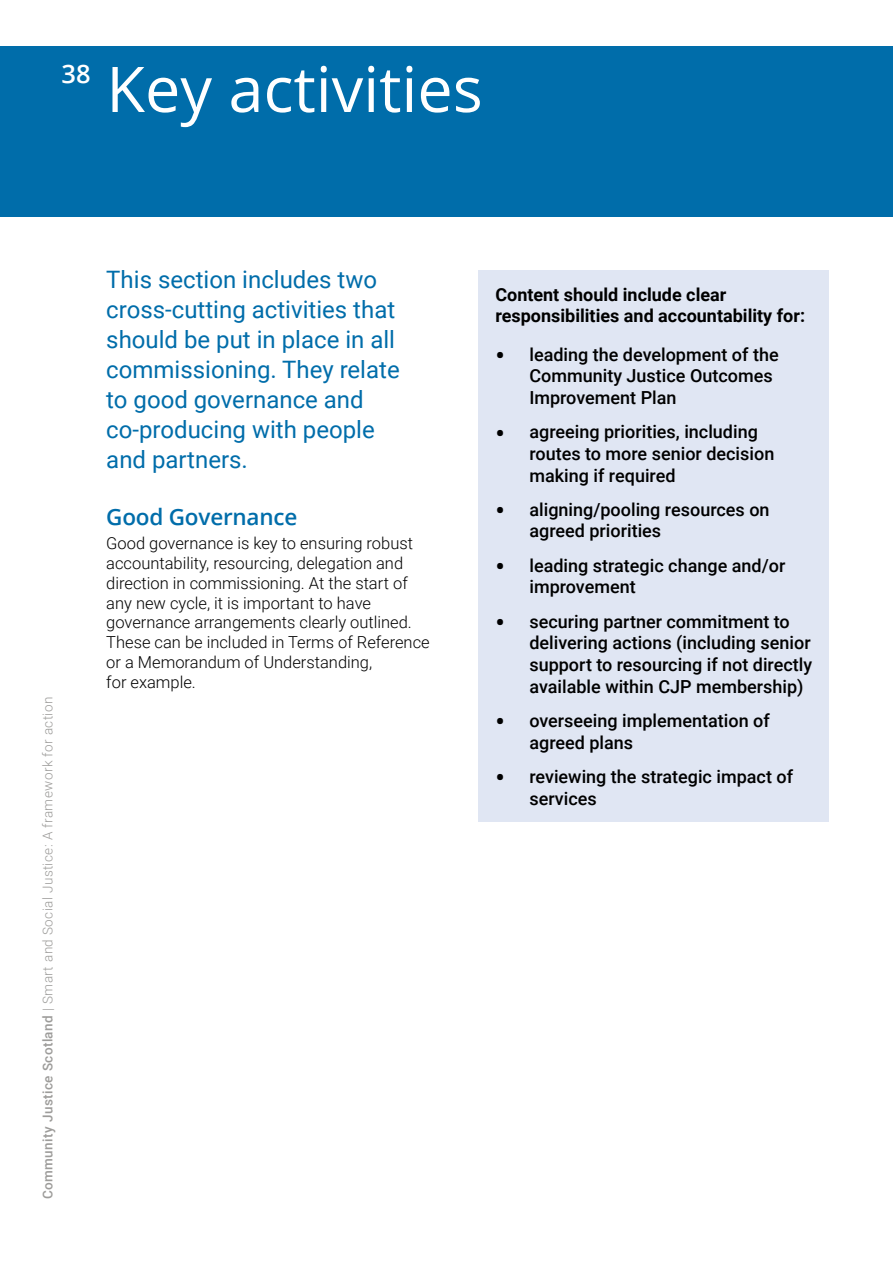
<style>
.page{position:relative;width:893px;height:1263px;background:#fff}
.page>*{position:absolute;margin:0;border:0;box-sizing:border-box;transform-origin:0 0}
.t1{font:63px "Open Sans";color:#fff}
.t2{font:600 25.5px "Open Sans";color:#fff}
.t3{font:24px/30px "Roboto";color:#006daa}
.t4{font:600 22.5px "Open Sans";letter-spacing:-.01em;color:#006daa}
.t5{font:500 18px/21.6px "Roboto";color:#000}
.t6{font:700 18px/21.6px "Roboto";color:#000}
.t7{font:300 16.5px/19.8px "Roboto";color:#000}
.t8{font:300 13.5px "Roboto";letter-spacing:.03em;color:#9d9c9a}
.s1{font-weight:500}
.s2{font-size:27px}
</style>
<div class="page">
<div style="left:0;top:46px;width:893px;height:170px;background:#006daa"></div>
<div style="left:478px;top:270px;width:351px;height:551px;background:#e0e6f3"></div>
<h2 class="t2" style="left:62px;top:57px;width:31px">38</h2>
<h1 class="t1" style="left:106px;top:46px;width:378px">Key activities</h1>
<p class="t8" style="left:38px;top:1199px;width:504px;rotate:-90deg"><span class="s1">Community Justice Scotland</span> | Smart and Social Justice: A framework for action</p>
<h3 class="t3" style="left:106px;top:264px;width:295px">This section includes two cross-cutting activities that should be put in place in all commissioning. They relate to good governance and co-producing with people and partners.</h3>
<p class="t4" style="left:106px;top:501px;width:193px">Good Governance</p>
<p class="t7" style="left:106px;top:533px;width:325px">Good governance is key to ensuring robust accountability, resourcing, delegation and direction in commissioning. At the start of any new cycle, it is important to have governance arrangements clearly outlined.<br>These can be included in Terms of Reference or a Memorandum of Understanding,<br>for example.</p>
<p class="t6" style="left:495px;top:283px;width:311px">Content should include clear responsibilities and accountability for:</p>
<p class="t5" style="left:529px;top:343px;width:251px;text-indent:-34px"><span class="s2">•</span> leading the development of the<br>Community Justice Outcomes<br>Improvement Plan</p>
<p class="t5" style="left:529px;top:420px;width:246px;text-indent:-34px"><span class="s2">•</span> agreeing priorities, including routes to more senior decision making if required</p>
<p class="t5" style="left:529px;top:498px;width:242px;text-indent:-34px"><span class="s2">•</span> aligning/pooling resources on agreed priorities</p>
<p class="t5" style="left:529px;top:554px;width:257px;text-indent:-34px"><span class="s2">•</span> leading strategic change and/or improvement</p>
<p class="t5" style="left:529px;top:610px;width:284px;text-indent:-34px"><span class="s2">•</span> securing partner commitment to delivering actions (including senior support to resourcing if not directly available within CJP membership)</p>
<p class="t5" style="left:529px;top:709px;width:242px;text-indent:-34px"><span class="s2">•</span> overseeing implementation of agreed plans</p>
<p class="t5" style="left:529px;top:765px;width:265px;text-indent:-34px"><span class="s2">•</span> reviewing the strategic impact of services</p>
</div>
